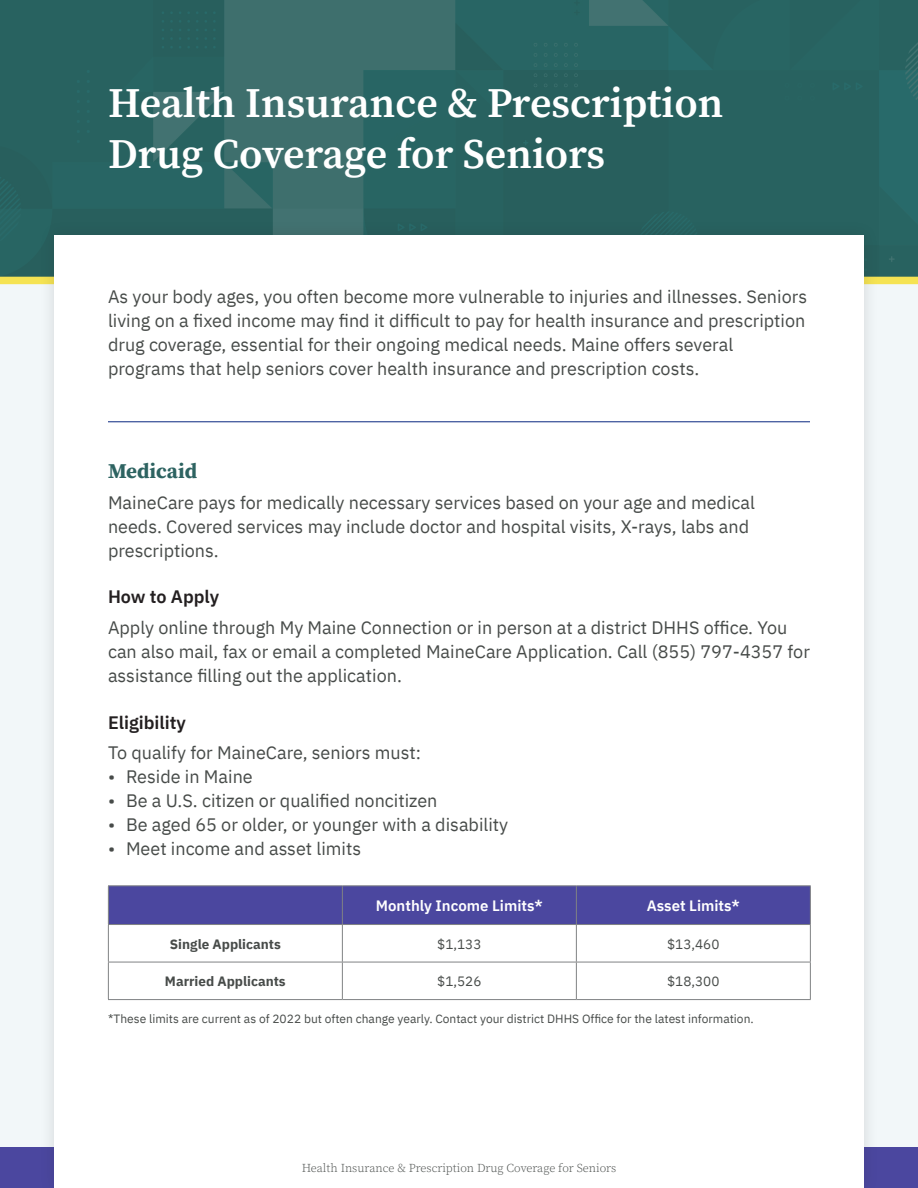
<style>
.page{position:relative;width:918px;height:1188px;background:#f2f7f9}
.page>*{position:absolute;margin:0;border:0;box-sizing:border-box;transform-origin:0 0}
.t1{font:600 42px/50.4px "Source Serif Pro";color:#fff}
.t2{font:700 21px "Source Serif Pro";color:#2d6361}
.t3{font:18px/24px "IBM Plex Sans";color:#474b49}
.t4{font:600 18px "IBM Plex Sans";color:#231f20}
.t5{font:600 15px "IBM Plex Sans";color:#fff}
.t6{font:700 13.5px "IBM Plex Sans";color:#474b49}
.t7{font:13.5px "IBM Plex Sans";color:#474b49}
.t8{font:12px "IBM Plex Sans";color:#474b49}
.t9{font:300 12px "Source Serif Pro";color:#474b49}
</style>
<div class="page">
<svg style="left:0;top:0;width:918px;height:277px;background:#2c6462"></svg>
<div style="left:0;top:277px;width:918px;height:7px;background:#f5e353"></div>
<div style="left:0;top:1148px;width:918px;height:40px;background:#4b479f"></div>
<div style="left:39px;top:220px;width:841px;height:968px;background:#231f20;opacity:.15"></div>
<div style="left:54px;top:235px;width:810px;height:953px;background:#fff"></div>
<div style="left:109px;top:886px;width:701px;height:38px;background:#4b479f"></div>
<hr style="left:342px;top:886px;width:1px;height:38px;background:#808284">
<hr style="left:576px;top:886px;width:1px;height:38px;background:#808284">
<hr style="left:342px;top:925px;width:1px;height:37px;background:#808284">
<hr style="left:576px;top:925px;width:1px;height:37px;background:#808284">
<hr style="left:108px;top:962px;width:234px;height:1px;background:#808284">
<hr style="left:342px;top:962px;width:234px;height:1px;background:#808284">
<hr style="left:342px;top:962px;width:1px;height:37px;background:#808284">
<hr style="left:576px;top:962px;width:235px;height:1px;background:#808284">
<hr style="left:576px;top:962px;width:1px;height:37px;background:#808284">
<hr style="left:108px;top:925px;width:1px;height:37px;background:#808284">
<hr style="left:810px;top:925px;width:1px;height:37px;background:#808284">
<hr style="left:108px;top:962px;width:1px;height:37px;background:#808284">
<hr style="left:810px;top:962px;width:1px;height:37px;background:#808284">
<hr style="left:108px;top:999px;width:234px;height:1px;background:#808284">
<hr style="left:342px;top:999px;width:234px;height:1px;background:#808284">
<hr style="left:576px;top:999px;width:235px;height:1px;background:#808284">
<hr style="left:108px;top:885px;width:234px;height:1px;background:#808284">
<hr style="left:108px;top:886px;width:1px;height:38px;background:#808284">
<hr style="left:342px;top:885px;width:234px;height:1px;background:#808284">
<hr style="left:576px;top:885px;width:235px;height:1px;background:#808284">
<hr style="left:810px;top:886px;width:1px;height:38px;background:#808284">
<hr style="left:108px;top:924px;width:234px;height:1px;background:#808284">
<hr style="left:342px;top:924px;width:234px;height:1px;background:#808284">
<hr style="left:576px;top:924px;width:235px;height:1px;background:#808284">
<hr style="left:108px;top:421px;width:702px;height:1px;background:#253f8e">
<h1 class="t1" style="left:108px;top:78px;width:617px">Health Insurance &amp; Prescription<br>Drug Coverage for Seniors</h1>
<p class="t3" style="left:108px;top:284px;width:701px">As your body ages, you often become more vulnerable to injuries and illnesses. Seniors living on a fixed income may find it difficult to pay for health insurance and prescription drug coverage, essential for their ongoing medical needs. Maine offers several programs that help seniors cover health insurance and prescription costs.</p>
<p class="t2" style="left:108px;top:457px;width:91px">Medicaid</p>
<p class="t3" style="left:108px;top:489px;width:649px">MaineCare pays for medically necessary services based on your age and medical needs. Covered services may include doctor and hospital visits, X-rays, labs and prescriptions.</p>
<p class="t4" style="left:108px;top:583px;width:113px">How to Apply</p>
<p class="t3" style="left:108px;top:614px;width:703px">Apply online through My Maine Connection or in person at a district DHHS office. You can also mail, fax or email a completed MaineCare Application. Call (855) 797-4357 for assistance filling out the application.</p>
<p class="t4" style="left:108px;top:708px;width:80px">Eligibility</p>
<p class="t3" style="left:108px;top:740px;width:315px">To qualify for MaineCare, seniors must:</p>
<p class="t3" style="left:108px;top:764px;width:146px">• Reside in Maine</p>
<p class="t3" style="left:108px;top:788px;width:331px">• Be a U.S. citizen or qualified noncitizen</p>
<p class="t3" style="left:108px;top:812px;width:402px">• Be aged 65 or older, or younger with a disability</p>
<p class="t3" style="left:108px;top:836px;width:255px">• Meet income and asset limits</p>
<p class="t5" style="left:376px;top:894px;width:168px">Monthly Income Limits*</p>
<p class="t5" style="left:647px;top:894px;width:95px">Asset Limits*</p>
<p class="t6" style="left:170px;top:933px;width:112px">Single Applicants</p>
<p class="t7" style="left:437px;top:933px;width:46px">$1,133</p>
<p class="t7" style="left:667px;top:933px;width:54px">$13,460</p>
<p class="t6" style="left:165px;top:971px;width:122px">Married Applicants</p>
<p class="t7" style="left:437px;top:971px;width:46px">$1,526</p>
<p class="t7" style="left:667px;top:971px;width:54px">$18,300</p>
<p class="t8" style="left:108px;top:1009px;width:647px">*These limits are current as of 2022 but often change yearly. Contact your district DHHS Office for the latest information.</p>
<p class="t9" style="left:302px;top:1160px;width:316px">Health Insurance &amp; Prescription Drug Coverage for Seniors</p>
</div>
